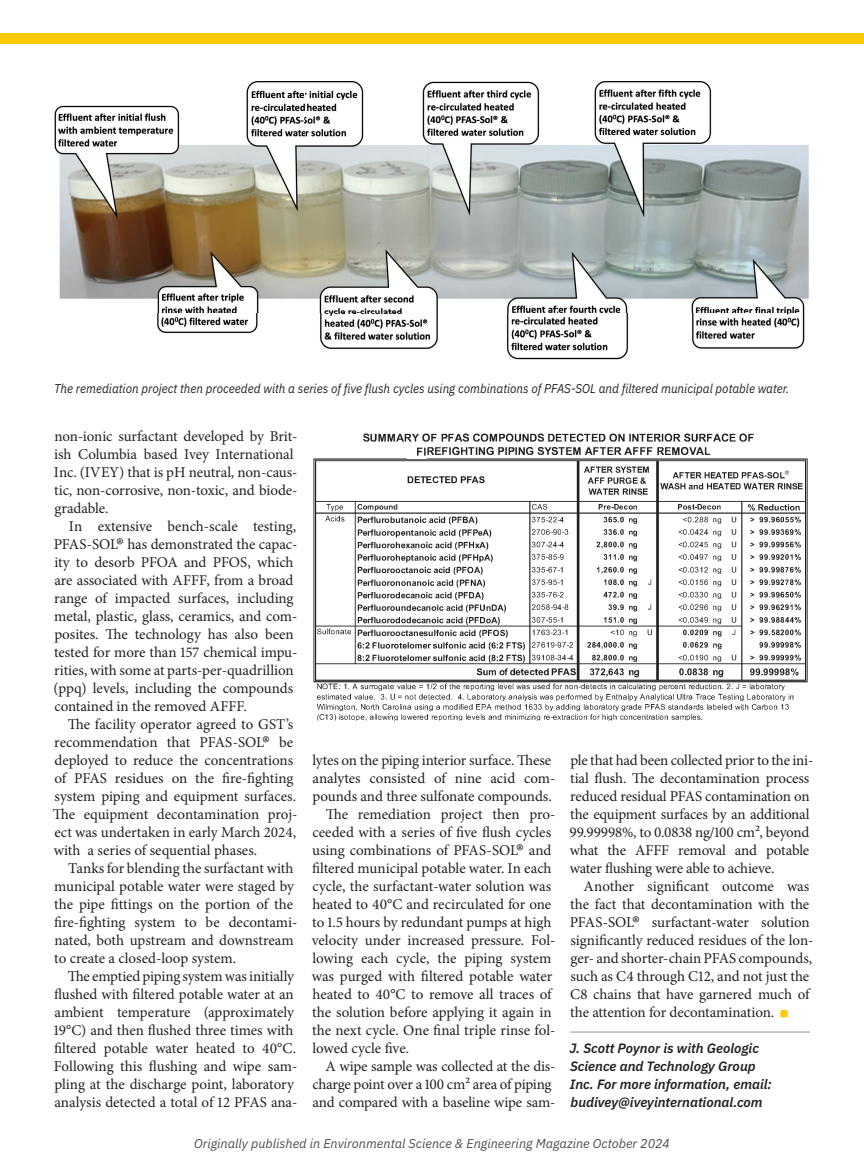
<style>
.page{position:relative;width:864px;height:1175px;background:#fff}
.page>*{position:absolute;margin:0;border:0;box-sizing:border-box;transform-origin:0 0}
.t1{font:15px/18px "Minion Pro";letter-spacing:-.005em;color:#231f20}
.t2{font:italic 600 13.5px/18px "IBM Plex Sans";color:#231f20}
.t3{font:italic 12.75px "IBM Plex Sans";color:#231f20;scale:.92 1}
.t4{font:italic 12.75px "IBM Plex Sans";color:#4b4c4d}
.s1{font-size:24px}
</style>
<div class="page">
<hr style="left:570px;top:1031px;width:240px;height:1px;background:#939598">
<div style="left:780px;top:1010px;width:8px;height:7px;background:#feca0a;border-radius:2px"></div>
<img style="left:54px;top:81px;width:755px;height:279px">
<img style="left:313px;top:433px;width:495px;height:288px">
<img style="left:408px;top:445px;width:18px;height:13px">
<div style="left:0;top:33px;width:864px;height:10px;background:#feca0a"></div>
<p class="t3" style="left:54px;top:378px;width:801px">The remediation project then proceeded with a series of five flush cycles using combinations of PFAS-SOL and filtered municipal potable water.</p>
<p class="t1" style="left:54px;top:427px;width:245px">non-ionic surfactant developed by Brit&shy;ish Columbia based Ivey International Inc. (IVEY) that is pH neutral, non-caus&shy;tic, non-corrosive, non-toxic, and biode&shy;gradable.</p>
<p class="t1" style="left:54px;top:517px;width:245px;text-indent:15px">In extensive bench-scale testing, PFAS-SOL<span class="s1">®</span> has demonstrated the capac&shy;ity to desorb PFOA and PFOS, which are associated with AFFF, from a broad range of impacted surfaces, including metal, plastic, glass, ceramics, and com&shy;posites. The technology has also been tested for more than 157 chemical impu&shy;rities, with some at parts-per-quadrillion (ppq) levels, including the compounds contained in the removed AFFF.</p>
<p class="t1" style="left:53px;top:715px;width:246px;text-indent:15px">The facility operator agreed to GST’s recommendation that PFAS-SOL<span class="s1">®</span> be deployed to reduce the concentrations of PFAS residues on the fire-fighting system piping and equipment surfaces.<br>The equipment decontamination proj&shy;ect was undertaken in early March 2024, with a series of sequential phases.</p>
<p class="t1" style="left:54px;top:859px;width:245px;text-indent:14px">Tanks for blending the surfactant with municipal potable water were staged by the pipe fittings on the portion of the fire-fighting system to be decontami&shy;nated, both upstream and downstream to create a closed-loop system.</p>
<p class="t1" style="left:54px;top:967px;width:245px;text-indent:14px">The emptied piping system was initially flushed with filtered potable water at an ambient temperature (approximately 19°C) and then flushed three times with filtered potable water heated to 40°C.<br>Following this flushing and wipe sam&shy;pling at the discharge point, laboratory analysis detected a total of 12 PFAS ana-</p>
<p class="t4" style="left:194px;top:1133px;width:477px">Originally published in Environmental Science &amp; Engineering Magazine October 2024</p>
<p class="t1" style="left:312px;top:751px;width:240px">lytes on the piping interior surface. These</p>
<p class="t1" style="left:313px;top:769px;width:244px">analytes consisted of nine acid com-</p>
<p class="t1" style="left:312px;top:787px;width:241px">pounds and three sulfonate compounds.</p>
<p class="t1" style="left:326px;top:805px;width:231px">The remediation project then pro-</p>
<p class="t1" style="left:312px;top:823px;width:240px">ceeded with a series of five flush cycles</p>
<p class="t1" style="left:312px;top:841px;width:241px">using combinations of PFAS-SOL<span class="s1">®</span> and</p>
<p class="t1" style="left:312px;top:859px;width:241px">filtered municipal potable water. In each</p>
<p class="t1" style="left:312px;top:877px;width:240px">cycle, the surfactant-water solution was</p>
<p class="t1" style="left:312px;top:895px;width:240px">heated to 40°C and recirculated for one</p>
<p class="t1" style="left:312px;top:913px;width:241px">to 1.5 hours by redundant pumps at high</p>
<p class="t1" style="left:312px;top:931px;width:245px">velocity under increased pressure. Fol-</p>
<p class="t1" style="left:312px;top:949px;width:241px">lowing each cycle, the piping system</p>
<p class="t1" style="left:312px;top:967px;width:242px">was purged with filtered potable water</p>
<p class="t1" style="left:312px;top:985px;width:241px">heated to 40°C to remove all traces of</p>
<p class="t1" style="left:312px;top:1003px;width:241px">the solution before applying it again in</p>
<p class="t1" style="left:312px;top:1021px;width:245px">the next cycle. One final triple rinse fol-</p>
<p class="t1" style="left:312px;top:1039px;width:98px">lowed cycle five.</p>
<p class="t1" style="left:326px;top:1057px;width:231px">A wipe sample was collected at the dis-</p>
<p class="t1" style="left:312px;top:1075px;width:241px">charge point over a 100 cm2 area of piping</p>
<p class="t1" style="left:313px;top:1093px;width:244px">and compared with a baseline wipe sam-</p>
<p class="t1" style="left:570px;top:751px;width:245px">ple that had been collected prior to the ini&shy;tial flush. The decontamination process reduced residual PFAS contamination on the equipment surfaces by an additional 99.99998%, to 0.0838 ng/100 cm2, beyond what the AFFF removal and potable water flushing were able to achieve.</p>
<p class="t1" style="left:570px;top:877px;width:245px;text-indent:14px">Another significant outcome was the fact that decontamination with the PFAS-SOL<span class="s1">®</span> surfactant-water solution significantly reduced residues of the lon&shy;ger- and shorter-chain PFAS compounds, such as C4 through C12, and not just the C8 chains that have garnered much of the attention for decontamination.</p>
<p class="t2" style="left:569px;top:1038px;width:204px">J. Scott Poynor is with Geologic<br>Science and Technology Group<br>Inc. For more information, email: budivey@iveyinternational.com</p>
</div>
